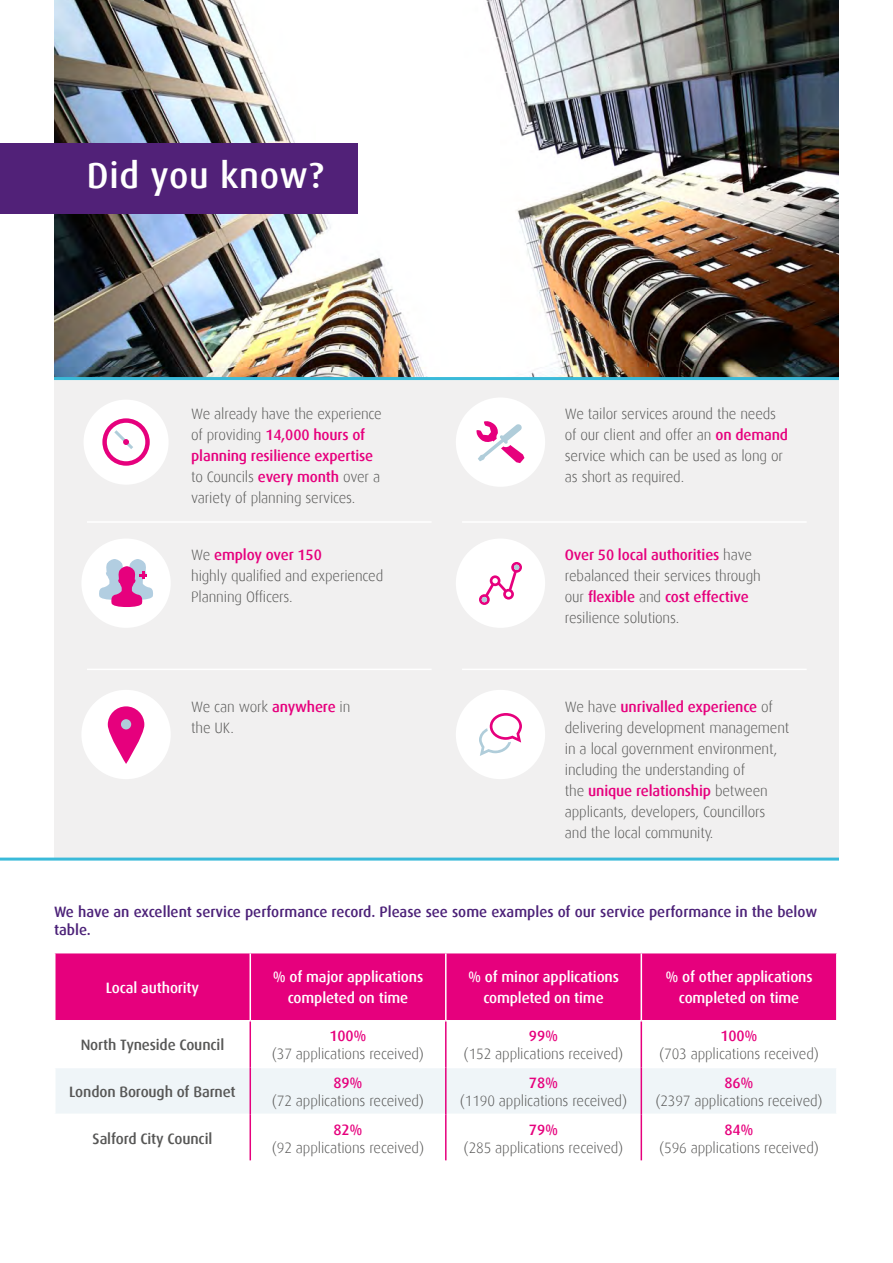
<style>
.page{position:relative;width:893px;height:1263px;background:#fff}
.page>*{position:absolute;margin:0;border:0;box-sizing:border-box;transform-origin:0 0}
.t1{font:500 36px "Dax";letter-spacing:.02em;color:#fff}
.t2{font:300 15px/21px "Dax";letter-spacing:-.01em;color:#575756}
.t3{font:500 15px/21px "Dax";letter-spacing:-.01em;color:#fff;text-align:center}
.t4{font:500 15px/18px "Dax";color:#4c2178}
.t5{font:500 15px "Dax";letter-spacing:-.01em;color:#575756}
.t6{font:500 15px "Dax";letter-spacing:-.01em;color:#e6007d}
.s1{font-weight:500;color:#e6007d}
</style>
<div class="page">
<div style="left:54px;top:0;width:785px;height:857px;background:#f1f0f0"></div>
<img style="left:54px;top:0;width:785px;height:377px">
<div style="left:0;top:143px;width:358px;height:71px;background:#512178"></div>
<div style="left:56px;top:953px;width:780px;height:67px;background:#e6007d"></div>
<div style="left:56px;top:1068px;width:780px;height:45px;background:#eff5f8"></div>
<hr style="left:250px;top:953px;width:1px;height:67px;background:#fff">
<hr style="left:445px;top:953px;width:2px;height:67px;background:#fff">
<hr style="left:641px;top:953px;width:1px;height:67px;background:#fff">
<hr style="left:250px;top:1021px;width:1px;height:46px;background:#e6007d">
<hr style="left:445px;top:1021px;width:2px;height:46px;background:#e6007d">
<hr style="left:641px;top:1021px;width:1px;height:46px;background:#e6007d">
<hr style="left:250px;top:1067px;width:1px;height:47px;background:#e6007d">
<hr style="left:445px;top:1067px;width:2px;height:47px;background:#e6007d">
<hr style="left:641px;top:1067px;width:1px;height:47px;background:#e6007d">
<hr style="left:250px;top:1114px;width:1px;height:46px;background:#e6007d">
<hr style="left:445px;top:1114px;width:2px;height:46px;background:#e6007d">
<hr style="left:641px;top:1114px;width:1px;height:46px;background:#e6007d">
<div style="left:81px;top:690px;width:90px;height:89px;background:#fff;border-radius:50%"></div>
<div style="left:456px;top:690px;width:89px;height:89px;background:#fff;border-radius:50%"></div>
<div style="left:81px;top:538px;width:90px;height:90px;background:#fff;border-radius:50%"></div>
<div style="left:456px;top:538px;width:89px;height:90px;background:#fff;border-radius:50%"></div>
<div style="left:84px;top:400px;width:85px;height:85px;background:#fff;border-radius:50%"></div>
<div style="left:456px;top:397px;width:89px;height:90px;background:#fff;border-radius:50%"></div>
<svg style="left:108px;top:706px;width:36px;height:58px;fill:#e6007d"></svg>
<div style="left:121px;top:719px;width:10px;height:10px;background:#b0cdda;border-radius:50%"></div>
<svg style="left:99px;top:559px;width:54px;height:48px"></svg>
<svg style="left:102px;top:418px;width:48px;height:48px"></svg>
<svg style="left:476px;top:421px;width:48px;height:42px"></svg>
<svg style="left:479px;top:713px;width:43px;height:43px"></svg>
<hr style="left:0;top:857px;width:839px;height:3px;background:#3abad9">
<hr style="left:54px;top:377px;width:785px;height:3px;background:#3abad9">
<hr style="left:87px;top:521px;width:345px;height:2px;background:#fff">
<hr style="left:87px;top:669px;width:345px;height:1px;background:#fff">
<hr style="left:462px;top:521px;width:345px;height:2px;background:#fff">
<hr style="left:462px;top:669px;width:345px;height:1px;background:#fff">
<svg style="left:479px;top:562px;width:43px;height:43px"></svg>
<h1 class="t1" style="left:87px;top:155px;width:238px">Did you know?</h1>
<p class="t2" style="left:191px;top:404px;width:192px">We already have the experience of providing <span class="s1">14,000 hours of planning resilience expertise </span>to Councils <span class="s1">every month</span> over a variety of planning services.</p>
<p class="t2" style="left:191px;top:545px;width:194px">We <span class="s1">employ over 150<br></span>highly qualified and experienced<br>Planning Officers.</p>
<p class="t2" style="left:191px;top:696px;width:161px">We can work <span class="s1">anywhere</span> in the UK.</p>
<p class="t2" style="left:565px;top:404px;width:225px">We tailor services around the needs of our client and offer an <span class="s1">on demand </span>service which can be used as long or as short as required.</p>
<p class="t2" style="left:565px;top:545px;width:197px"><span class="s1">Over 50 local authorities</span> have rebalanced their services through our <span class="s1">flexible</span> and <span class="s1">cost effective </span>resilience solutions.</p>
<p class="t2" style="left:565px;top:696px;width:226px">We have <span class="s1">unrivalled experience</span> of delivering development management in a local government environment, including the understanding of<br>the <span class="s1">unique relationship</span> between applicants, developers, Councillors and the local community.</p>
<p class="t4" style="left:54px;top:902px;width:765px">We have an excellent service performance record. Please see some examples of our service performance in the below table.</p>
<p class="t3" style="left:106px;top:977px;width:95px">Local authority</p>
<p class="t3" style="left:273px;top:966px;width:152px">% of major applications completed on time</p>
<p class="t3" style="left:468px;top:966px;width:152px">% of minor applications completed on time</p>
<p class="t3" style="left:665px;top:966px;width:149px">% of other applications completed on time</p>
<p class="t5" style="left:81px;top:1036px;width:145px">North Tyneside Council</p>
<p class="t6" style="left:329px;top:1027px;width:39px">100%</p>
<p class="t2" style="left:272px;top:1043px;width:154px">(37 applications received)</p>
<p class="t6" style="left:529px;top:1027px;width:31px">99%</p>
<p class="t2" style="left:464px;top:1043px;width:161px">(152 applications received)</p>
<p class="t6" style="left:720px;top:1027px;width:39px">100%</p>
<p class="t2" style="left:659px;top:1043px;width:161px">(703 applications received)</p>
<p class="t5" style="left:69px;top:1083px;width:168px">London Borough of Barnet</p>
<p class="t5" style="left:93px;top:1130px;width:121px">Salford City Council</p>
<p class="t6" style="left:333px;top:1074px;width:31px">89%</p>
<p class="t2" style="left:272px;top:1090px;width:154px">(72 applications received)</p>
<p class="t6" style="left:333px;top:1121px;width:31px">82%</p>
<p class="t2" style="left:272px;top:1137px;width:154px">(92 applications received)</p>
<p class="t6" style="left:529px;top:1074px;width:31px">78%</p>
<p class="t2" style="left:460px;top:1090px;width:169px">(1190 applications received)</p>
<p class="t6" style="left:529px;top:1121px;width:31px">79%</p>
<p class="t2" style="left:464px;top:1137px;width:161px">(285 applications received)</p>
<p class="t6" style="left:724px;top:1074px;width:31px">86%</p>
<p class="t2" style="left:655px;top:1090px;width:169px">(2397 applications received)</p>
<p class="t6" style="left:724px;top:1121px;width:31px">84%</p>
<p class="t2" style="left:659px;top:1137px;width:161px">(596 applications received)</p>
</div>
